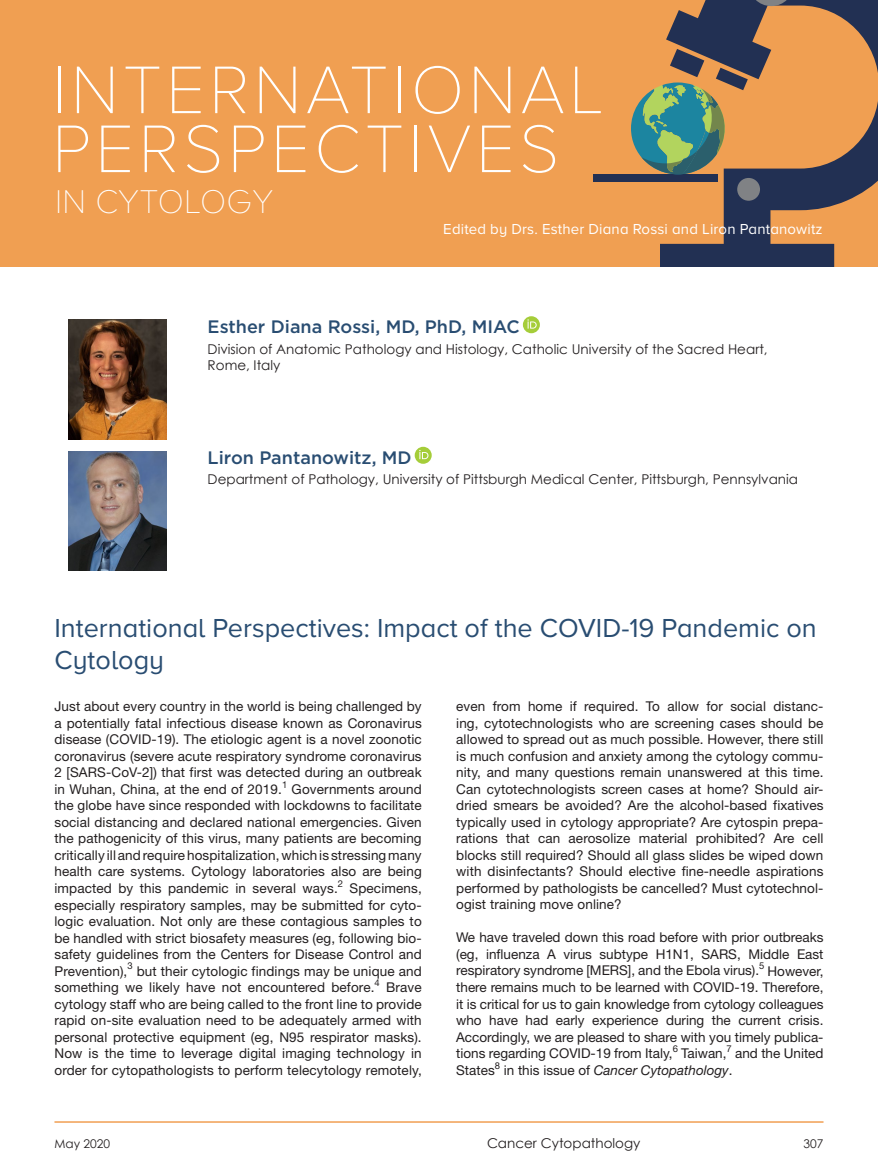
<style>
.page{position:relative;width:878px;height:1175px;background:#fff}
.page>*{position:absolute;margin:0;border:0;box-sizing:border-box;transform-origin:0 0}
.t1{font:100 69.75px/58.9px "Proxima Nova A";letter-spacing:.06em;color:#fff}
.t2{font:100 34.2px "Proxima Nova A";letter-spacing:.01em;color:#fff}
.t3{font:27px/32.2px "Proxima Nova A";color:#294d72}
.t4{font:500 18px "Gotham";color:#294d72}
.t5{font:15px "Proxima Nova A";letter-spacing:.01em;color:#fff}
.t6{font:13.5px/16.5px "Helvetica Neue LT Std";letter-spacing:.01em;color:#231f20;text-align:justify}
.t7{font:13.5px/16.5px "Century Gothic";color:#231f20}
.t8{font:12px "Century Gothic";color:#231f20}
.t9{font:9.45px "Helvetica Neue LT Std";color:#231f20}
.s1{font-style:italic}
</style>
<div class="page">
<div style="left:0;top:0;width:877px;height:266px;background:#f09f52"></div>
<svg style="left:593px;top:0;width:284px;height:266px"></svg>
<div style="left:737px;top:178px;width:22px;height:23px;background:#808285;border-radius:50%"></div>
<div style="left:592px;top:175px;width:125px;height:7px;background:#223053"></div>
<svg style="left:630px;top:0;width:175px;height:174px"></svg>
<hr style="left:54px;top:1121px;width:769px;height:1px;background:#f19f52">
<svg style="left:522px;top:316px;width:17px;height:17px"></svg>
<svg style="left:527px;top:319px;width:9px;height:9px"></svg>
<svg style="left:414px;top:447px;width:17px;height:17px"></svg>
<svg style="left:419px;top:450px;width:9px;height:9px"></svg>
<img style="left:69px;top:320px;width:98px;height:119px">
<img style="left:69px;top:452px;width:98px;height:119px">
<h1 class="t1" style="left:52px;top:56px;width:553px">INTERNATIONAL<br>PERSPECTIVES</h1>
<h2 class="t2" style="left:55px;top:176px;width:219px">IN CYTOLOGY</h2>
<p class="t5" style="left:443px;top:217px;width:380px">Edited by Drs. Esther Diana Rossi and Liron Pantanowitz</p>
<h3 class="t4" style="left:207px;top:316px;width:313px">Esther Diana Rossi, MD, PhD, MIAC</h3>
<p class="t7" style="left:207px;top:340px;width:561px">Division of Anatomic Pathology and Histology, Catholic University of the Sacred Heart,<br>Rome, Italy</p>
<h3 class="t4" style="left:207px;top:447px;width:205px">Liron Pantanowitz, MD</h3>
<p class="t7" style="left:207px;top:470px;width:591px">Department of Pathology, University of Pittsburgh Medical Center, Pittsburgh, Pennsylvania</p>
<h3 class="t3" style="left:54px;top:610px;width:763px">International Perspectives: Impact of the COVID-19 Pandemic on<br>Cytology</h3>
<p class="t6" style="left:54px;top:698px;width:368px">Just about every country in the world is being challenged by a potentially fatal infectious disease known as Coronavirus disease (COVID-19). The etiologic agent is a novel zoonotic coronavirus (severe acute respiratory syndrome coronavirus 2 [SARS-CoV-2]) that first was detected during an outbreak in Wuhan, China, at the end of 2019.<sup>1</sup> Governments around the globe have since responded with lockdowns to facilitate social distancing and declared national emergencies. Given the pathogenicity of this virus, many patients are becoming critically ill and require hospitalization, which is stressing many health care systems. Cytology laboratories also are being impacted by this pandemic in several ways.<sup>2</sup></p>
<p class="t6" style="left:456px;top:698px;width:368px">even from home if required. To allow for social distanc&shy;ing, cytotechnologists who are screening cases should be allowed to spread out as much possible. However, there still is much confusion and anxiety among the cytology commu&shy;nity, and many questions remain unanswered at this time.<br>Can cytotechnologists screen cases at home? Should air&shy;dried smears be avoided? Are the alcohol-based fixatives typically used in cytology appropriate? Are cytospin prepa&shy;rations that can aerosolize material prohibited? Are cell blocks still required? Should all glass slides be wiped down with disinfectants? Should elective fine-needle aspirations performed by pathologists be cancelled? Must cytotechnol&shy;ogist training move online?</p>
<p class="t6" style="left:456px;top:929px;width:368px">We have traveled down this road before with prior outbreaks (eg, influenza A virus subtype H1N1, SARS, Middle East respiratory syndrome [MERS], and the Ebola virus).<sup>5</sup> However, there remains much to be learned with COVID-19. Therefore, it is critical for us to gain knowledge from cytology colleagues who have had early experience during the current crisis.<br>Accordingly, we are pleased to share with you timely publica&shy;tions regarding COVID-19 from Italy,<sup>6</sup> Taiwan,</p>
<p class="t6" style="left:54px;top:879px;width:368px;text-indent:295px">Specimens, especially respiratory samples, may be submitted for cyto&shy;logic evaluation. Not only are these contagious samples to be handled with strict biosafety measures (eg, following bio&shy;safety guidelines from the Centers for Disease Control and Prevention),<sup>3</sup> but their cytologic findings may be unique and something we likely have not encountered before.<sup>4</sup></p>
<p class="t6" style="left:54px;top:978px;width:368px;text-indent:331px">Brave cytology staff who are being called to the front line to provide rapid on-site evaluation need to be adequately armed with personal protective equipment (eg, N95 respirator masks).<br>Now is the time to leverage digital imaging technology in order for cytopathologists to perform telecytology remotely,</p>
<p class="t9" style="left:726px;top:1042px;width:7px">7</p>
<p class="t6" style="left:735px;top:1044px;width:90px">and the United</p>
<p class="t6" style="left:456px;top:1061px;width:278px">States<sup>8</sup> in this issue of <span class="s1">Cancer Cytopathology</span>.</p>
<p class="t8" style="left:54px;top:1135px;width:57px">May 2020</p>
<p class="t7" style="left:487px;top:1134px;width:155px">Cancer Cytopathology</p>
<p class="t8" style="left:803px;top:1135px;width:21px">307</p>
</div>
